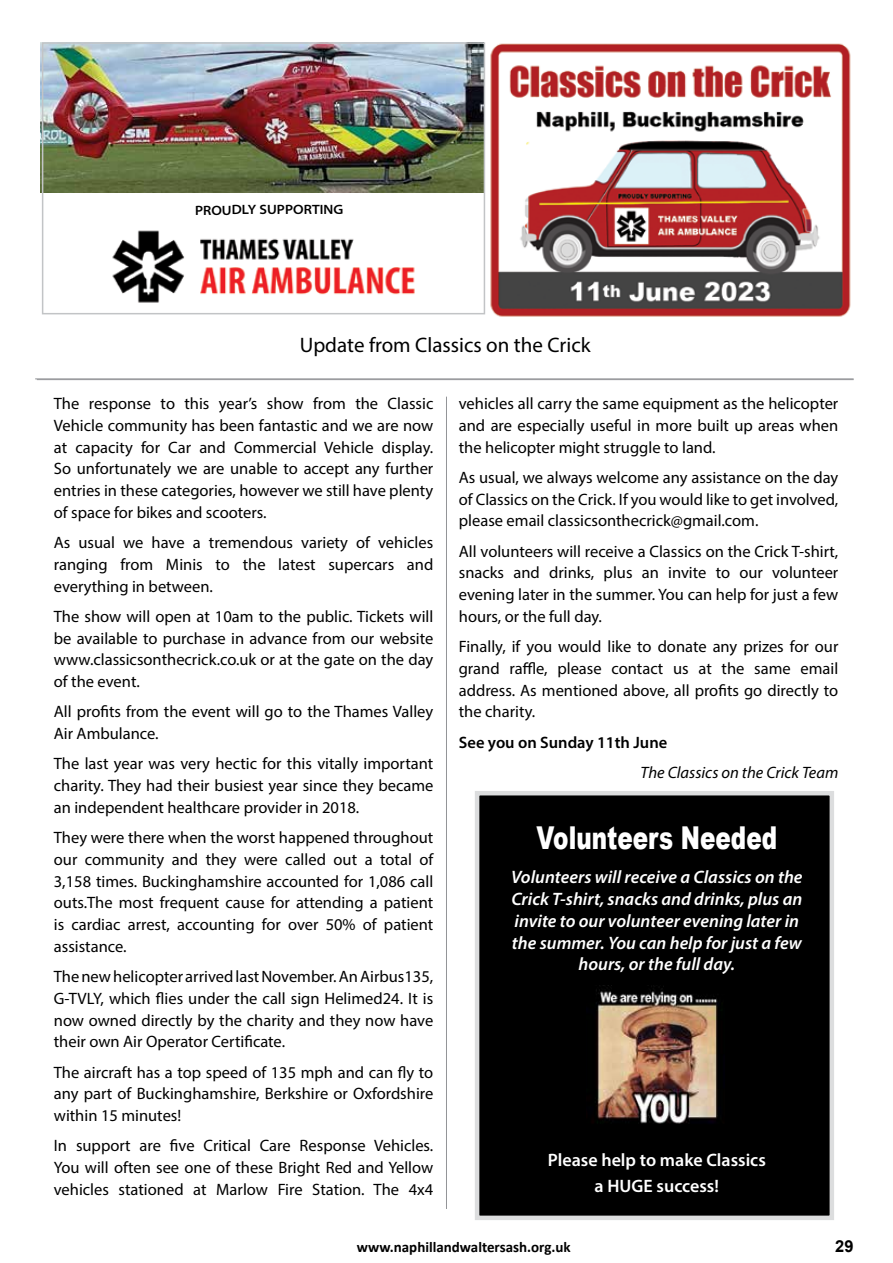
<style>
.page{position:relative;width:893px;height:1263px;background:#fff}
.page>*{position:absolute;margin:0;border:0;box-sizing:border-box;transform-origin:0 0}
.t1{font:900 31.5px "Arial";color:#fff;scale:.73 1}
.t2{font:21px "Myriad Pro";color:#000}
.t3{font:italic 600 18px/21.8px "Myriad Pro";color:#fff;text-align:center}
.t4{font:600 18px/26px "Myriad Pro";color:#fff;text-align:center}
.t5{font:16.5px/21.8px "Myriad Pro";color:#000;text-align:justify}
.t6{font:italic 16.5px "Myriad Pro";color:#000}
.t7{font:600 16.5px "Myriad Pro";color:#000}
.t8{font:700 16.5px "Arial";color:#000}
.t9{font:700 15px "Calibri";color:#000}
.t10{font:600 semi-expanded 13.5px "Myriad Pro";letter-spacing:-.01em;color:#000}
</style>
<div class="page">
<img style="left:485px;top:43px;width:366px;height:274px">
<img style="left:40px;top:42px;width:442px;height:151px">
<img style="left:112px;top:230px;width:303px;height:73px">
<hr style="left:37px;top:379px;width:817px;height:1px;background:#939598">
<div style="left:475px;top:791px;width:359px;height:429px;background:#000;border:4px solid #dcddde"></div>
<img style="left:592px;top:985px;width:127px;height:139px">
<hr style="left:446px;top:397px;width:1px;height:812px;background:#939598">
<hr style="left:35px;top:378px;width:819px;height:1px;background:#939598">
<div style="left:42px;top:42px;width:443px;height:272px;border:2px solid #c2c4c6"></div>
<p class="t10" style="left:195px;top:201px;width:150px">PROUDLY SUPPORTING</p>
<p class="t2" style="left:300px;top:332px;width:292px">Update from Classics on the Crick</p>
<p class="t5" style="left:54px;top:392px;width:381px">The response to this year’s show from the Classic Vehicle community has been fantastic and we are now at capacity for Car and Commercial Vehicle display.<br>So unfortunately we are unable to accept any further entries in these categories, however we still have plenty of space for bikes and scooters.</p>
<p class="t5" style="left:54px;top:531px;width:381px">As usual we have a tremendous variety of vehicles ranging from Minis to the latest supercars and everything in between.</p>
<p class="t5" style="left:54px;top:605px;width:381px">The show will open at 10am to the public. Tickets will be available to purchase in advance from our website www.classicsonthecrick.co.uk or at the gate on the day of the event.</p>
<p class="t5" style="left:54px;top:701px;width:381px">All profits from the event will go to the Thames Valley<br>Air Ambulance.</p>
<p class="t5" style="left:54px;top:753px;width:381px">The last year was very hectic for this vitally important charity. They had their busiest year since they became an independent healthcare provider in 2018.</p>
<p class="t5" style="left:54px;top:826px;width:381px">They were there when the worst happened throughout our community and they were called out a total of 3,158 times. Buckinghamshire accounted for 1,086 call outs.The most frequent cause for attending a patient is cardiac arrest, accounting for over 50% of patient assistance.</p>
<p class="t5" style="left:54px;top:965px;width:381px">The new helicopter arrived last November. An Airbus135, G-TVLY, which flies under the call sign Helimed24. It is now owned directly by the charity and they now have their own Air Operator Certificate.</p>
<p class="t5" style="left:54px;top:1061px;width:381px">The aircraft has a top speed of 135 mph and can fly to any part of Buckinghamshire, Berkshire or Oxfordshire within 15 minutes!</p>
<p class="t5" style="left:54px;top:1135px;width:381px">In support are five Critical Care Response Vehicles.<br>You will often see one of these Bright Red and Yellow vehicles stationed at Marlow Fire Station. The 4x4</p>
<p class="t5" style="left:459px;top:392px;width:381px">vehicles all carry the same equipment as the helicopter and are especially useful in more built up areas when the helicopter might struggle to land.</p>
<p class="t5" style="left:459px;top:466px;width:381px">As usual, we always welcome any assistance on the day of Classics on the Crick. If you would like to get involved, please email classicsonthecrick@gmail.com.</p>
<p class="t5" style="left:459px;top:540px;width:381px">All volunteers will receive a Classics on the Crick T-shirt, snacks and drinks, plus an invite to our volunteer evening later in the summer. You can help for just a few hours, or the full day.</p>
<p class="t5" style="left:459px;top:635px;width:381px">Finally, if you would like to donate any prizes for our grand raffle, please contact us at the same email address. As mentioned above, all profits go directly to the charity.</p>
<p class="t7" style="left:459px;top:731px;width:210px">See you on Sunday 11th June</p>
<p class="t6" style="left:641px;top:762px;width:199px">The Classics on the Crick Team</p>
<h1 class="t1" style="left:536px;top:814px;width:331px">Volunteers Needed</h1>
<p class="t3" style="left:511px;top:866px;width:293px">Volunteers will receive a Classics on the Crick T-shirt, snacks and drinks, plus an invite to our volunteer evening later in the summer. You can help for just a few hours, or the full day.</p>
<p class="t4" style="left:548px;top:1147px;width:220px">Please help to make Classics a HUGE success!</p>
<p class="t9" style="left:357px;top:1238px;width:215px">www.naphillandwaltersash.org.uk</p>
<p class="t8" style="left:835px;top:1236px;width:20px">29</p>
</div>
